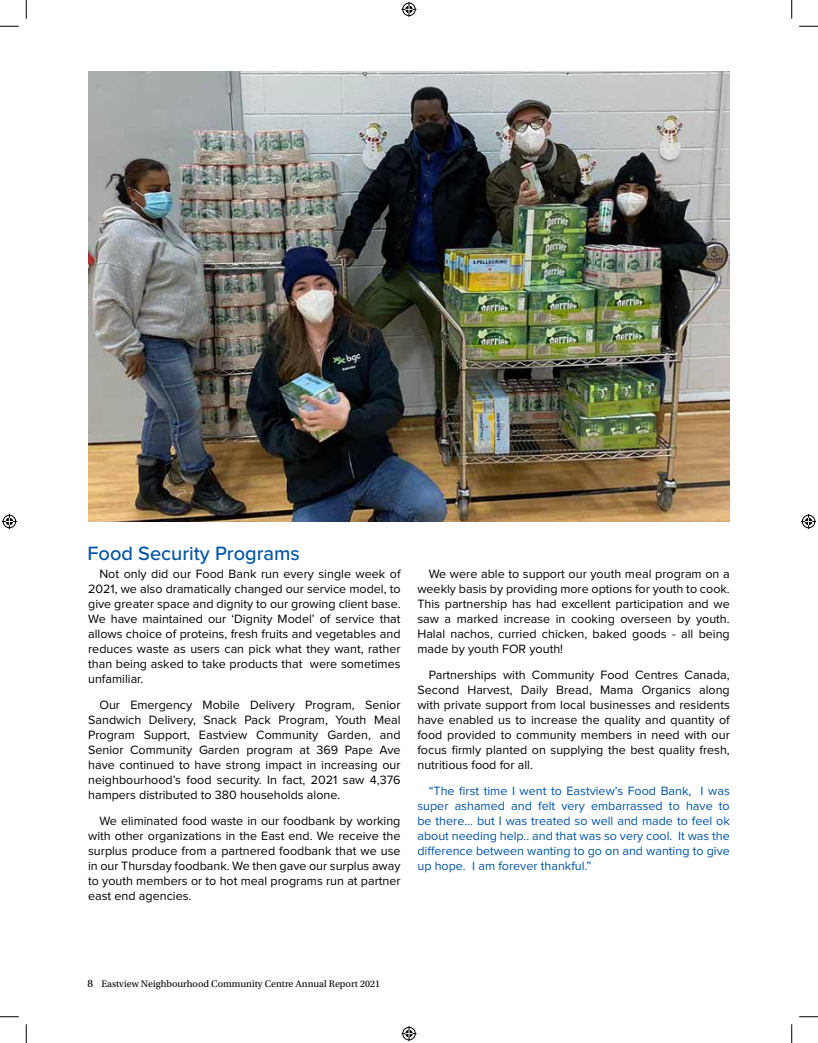
<style>
.page{position:relative;width:818px;height:1043px;background:#fff}
.page>*{position:absolute;margin:0;border:0;box-sizing:border-box;transform-origin:0 0}
.t1{font:500 20px "Proxima Nova";color:#0054a6}
.t2{font:12.5px/15px "Proxima Nova";color:#000;text-align:justify}
.t3{font:12.5px/15px "Proxima Nova";color:#0054a6;text-align:justify}
.t4{font:10px "Utopia Std";color:#000}
.s1{font-size:11.25px}
</style>
<div class="page">
<img style="left:88px;top:71px;width:641px;height:450px">
<svg style="left:0;top:25px;width:19px;height:2px"></svg>
<svg style="left:799px;top:25px;width:19px;height:2px"></svg>
<svg style="left:0;top:1016px;width:19px;height:1px"></svg>
<svg style="left:799px;top:1016px;width:19px;height:1px"></svg>
<svg style="left:25px;top:0;width:2px;height:19px"></svg>
<svg style="left:25px;top:1024px;width:2px;height:18px"></svg>
<svg style="left:791px;top:0;width:1px;height:19px"></svg>
<svg style="left:791px;top:1024px;width:1px;height:18px"></svg>
<svg style="left:401px;top:2px;width:15px;height:15px"></svg>
<svg style="left:401px;top:1026px;width:15px;height:15px"></svg>
<svg style="left:2px;top:514px;width:15px;height:15px"></svg>
<svg style="left:801px;top:514px;width:15px;height:15px"></svg>
<h1 class="t1" style="left:87px;top:541px;width:214px">Food Security Programs</h1>
<p class="t2" style="left:88px;top:566px;width:314px;text-indent:11px">Not only did our Food Bank run every single week of 2021, we also dramatically changed our service model, to give greater space and dignity to our growing client base.<br>We have maintained our ‘Dignity Model’ of service that allows choice of proteins, fresh fruits and vegetables and reduces waste as users can pick what they want, rather than being asked to take products that were sometimes unfamiliar.</p>
<p class="t2" style="left:88px;top:698px;width:314px;text-indent:11px">Our Emergency Mobile Delivery Program, Senior Sandwich Delivery, Snack Pack Program, Youth Meal Program Support, Eastview Community Garden, and Senior Community Garden program at 369 Pape Ave have continued to have strong impact in increasing our neighbourhood’s food security. In fact, 2021 saw 4,376 hampers distributed to 380 households alone.</p>
<p class="t2" style="left:88px;top:814px;width:314px;text-indent:11px">We eliminated food waste in our foodbank by working with other organizations in the East end. We receive the surplus produce from a partnered foodbank that we use in our Thursday foodbank. We then gave our surplus away to youth members or to hot meal programs run at partner east end agencies.</p>
<p class="t2" style="left:417px;top:566px;width:314px;text-indent:11px">We were able to support our youth meal program on a weekly basis by providing more options for youth to cook.<br>This partnership has had excellent participation and we saw a marked increase in cooking overseen by youth.<br>Halal nachos, curried chicken, baked goods - all being made by youth FOR youth!</p>
<p class="t2" style="left:417px;top:668px;width:314px;text-indent:11px">Partnerships with Community Food Centres Canada, Second Harvest, Daily Bread, Mama Organics along with private support from local businesses and residents have enabled us to increase the quality and quantity of food provided to community members in need with our focus firmly planted on supplying the best quality fresh, nutritious food for all.</p>
<p class="t3" style="left:417px;top:784px;width:314px;text-indent:11px">“The first time I went to Eastview’s Food Bank, I was super ashamed and felt very embarrassed to have to be there... but I was treated so well and made to feel ok about needing help.. and that was so very cool. It was the difference between wanting to go on and wanting to give up hope. I am forever thankful.”</p>
<p class="t4" style="left:87px;top:977px;width:294px"><span class="s1">8</span> Eastview Neighbourhood Community Centre Annual Report 2021</p>
</div>
